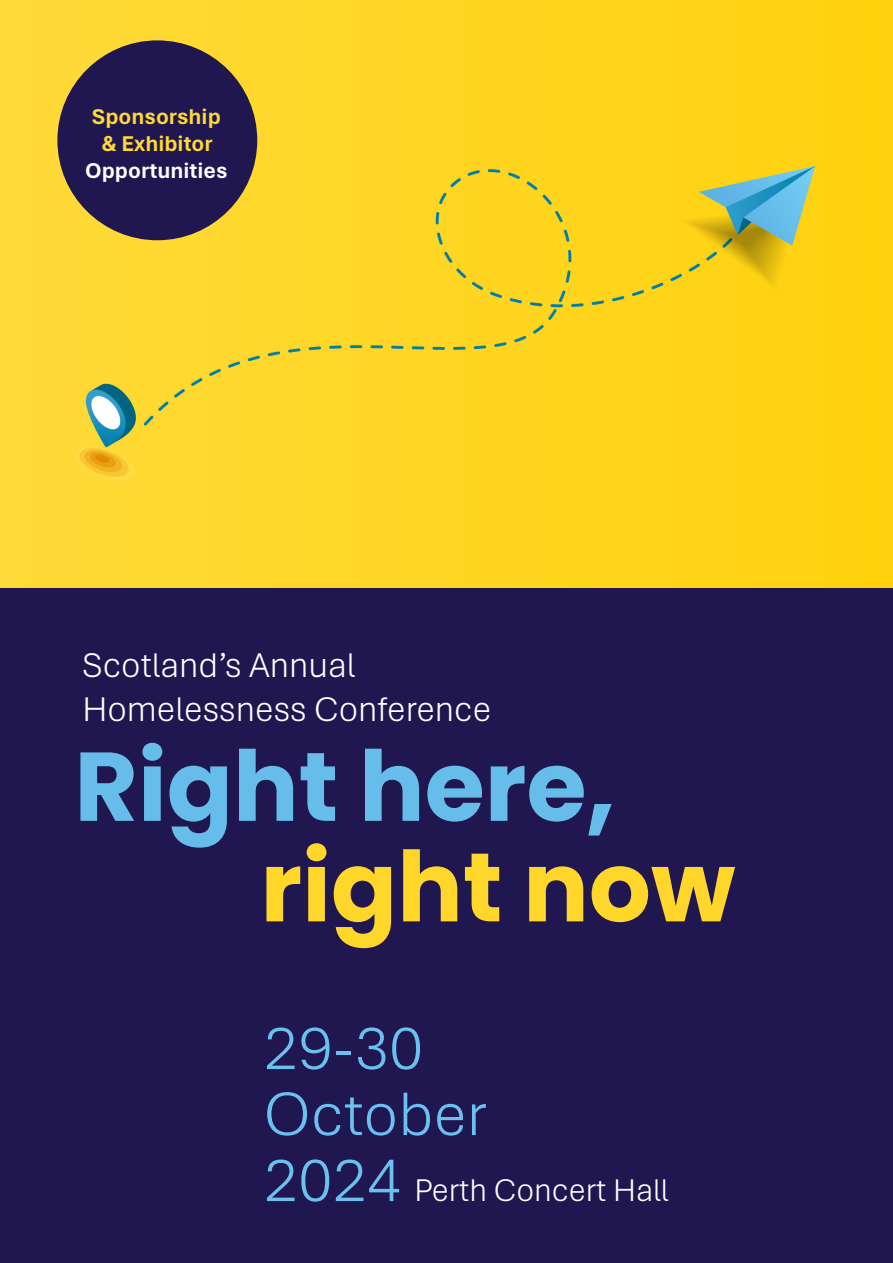
<style>
.page{position:relative;width:893px;height:1263px;background:#fff}
.page>*{position:absolute;margin:0;border:0;box-sizing:border-box;transform-origin:0 0}
.t1{font:700 97.5px/100.5px "Poppins";color:#66bdea}
.t2{font:300 64.5px "Aptos";color:#6ac0ef}
.t3{font:300 36px/43.2px "Aptos";color:#fff}
.t4{font:300 33px "Aptos";color:#fff}
.t5{font:700 22.5px/27px "Aptos";color:#ffd936;text-align:center}
.s1{color:#fff}
.s2{color:#ffd72a}
.s3{font-size:64.5px;color:#6ac0ef}
</style>
<div class="page">
<svg style="left:0;top:0;width:893px;height:589px;background:#fad325"></svg>
<div style="left:0;top:589px;width:893px;height:674px;background:#201751"></div>
<div style="left:57px;top:40px;width:200px;height:200px;background:#201751;border-radius:50%"></div>
<p class="t5" style="left:85px;top:102px;width:144px">Sponsorship &amp; Exhibitor<br><span class="s1">Opportunities</span></p>
<p class="t3" style="left:82px;top:642px;width:410px">Scotland’s Annual<br>Homelessness Conference</p>
<p class="t1" style="left:260px;top:737px;width:476px;text-indent:-186px">Right here, <span class="s2">right now</span></p>
<p class="t2" style="left:264px;top:1004px;width:161px">29-30</p>
<p class="t2" style="left:264px;top:1070px;width:225px">October</p>
<p class="t4" style="left:264px;top:1168px;width:407px"><span class="s3">2024</span> Perth Concert Hall</p>
</div>
